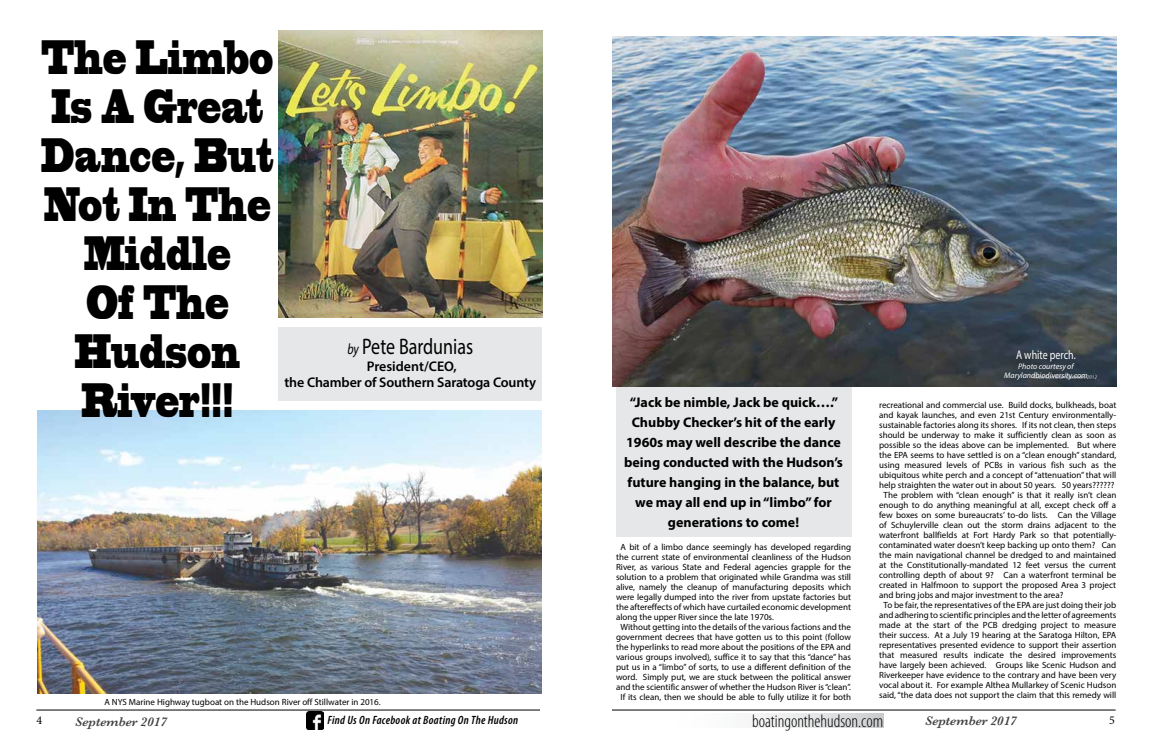
<style>
.page{position:relative;width:1152px;height:756px;background:#fff}
.page>*{position:absolute;margin:0;border:0;box-sizing:border-box;transform-origin:0 0}
.t1{font:45px/49px "Blackoak Std";color:#000;text-align:center;scale:.4 1}
.t2{font:22.5px "Myriad Pro";color:#000;scale:.8 1}
.t3{font:300 condensed 18px "Myriad Pro";color:#000}
.t4{font:700 14px/20px "Myriad Pro";color:#000;text-align:center}
.t5{font:600 14px/16.8px "Myriad Pro";letter-spacing:-.01em;color:#000;text-align:center}
.t6{font:italic 600 13px "Baskerville";color:#414042}
.t7{font:12.5px "Myriad Pro";color:#fff;scale:.8 1}
.t8{font:italic 600 condensed 12px "Myriad Pro";letter-spacing:.025em;color:#000}
.t9{font:12px "Minion Pro";color:#000}
.t10{font:9px "Myriad Pro";color:#000}
.t11{font:italic 8px/9.6px "Myriad Pro";color:#fff;text-align:center}
.s1{font-style:italic;font-size:15px}
</style>
<div class="page">
<hr style="left:36px;top:710px;width:504px;height:1px;background:#000">
<hr style="left:612px;top:710px;width:504px;height:1px;background:#000">
<img style="left:306px;top:712px;width:18px;height:17px">
<svg style="left:754px;top:713px;width:129px;height:15px"></svg>
<img style="left:279px;top:31px;width:263px;height:287px">
<img style="left:38px;top:410px;width:504px;height:283px">
<img style="left:612px;top:36px;width:504px;height:351px">
<div style="left:616px;top:387px;width:235px;height:150px;background:#e6e7e8"></div>
<div style="left:279px;top:327px;width:263px;height:74px;background:#e6e7e8"></div>
<h1 class="t1" style="left:41px;top:33px;width:583px">The Limbo<br>Is A Great<br>Dance, But<br>Not In The<br>Middle<br>Of The<br>Hudson<br>River!!!</h1>
<h2 class="t2" style="left:347px;top:332px;width:159px"><span class="s1">by</span> Pete Bardunias</h2>
<h3 class="t5" style="left:285px;top:357px;width:253px">President/CEO,<br>the Chamber of Southern Saratoga County</h3>
<p class="t10" style="left:105px;top:696px;width:278px">A NYS Marine Highway tugboat on the Hudson River off Stillwater in 2016.</p>
<h3 class="t4" style="left:624px;top:392px;width:220px">“Jack be nimble, Jack be quick….”<br>Chubby Checker’s hit of the early<br>1960s may well describe the dance being conducted with the Hudson’s future hanging in the balance, but we may all end up in “limbo” for generations to come!</h3>
<p class="t10" style="left:621px;top:542px;width:232px">A bit of a limbo dance seemingly has developed regarding</p>
<p class="t10" style="left:616px;top:552px;width:236px">the current state of environmental cleanliness of the Hudson</p>
<p class="t10" style="left:616px;top:562px;width:237px">River, as various State and Federal agencies grapple for the</p>
<p class="t10" style="left:616px;top:572px;width:237px">solution to a problem that originated while Grandma was still</p>
<p class="t10" style="left:616px;top:582px;width:237px">alive, namely the cleanup of manufacturing deposits which</p>
<p class="t10" style="left:616px;top:592px;width:237px">were legally dumped into the river from upstate factories but</p>
<p class="t10" style="left:616px;top:602px;width:236px">the aftereffects of which have curtailed economic development</p>
<p class="t10" style="left:616px;top:612px;width:159px">along the upper River since the late 1970s.</p>
<p class="t10" style="left:621px;top:622px;width:232px">Without getting into the details of the various factions and the</p>
<p class="t10" style="left:616px;top:632px;width:237px">government decrees that have gotten us to this point (follow</p>
<p class="t10" style="left:616px;top:642px;width:237px">the hyperlinks to read more about the positions of the EPA and</p>
<p class="t10" style="left:616px;top:652px;width:236px">various groups involved), suffice it to say that this “dance” has</p>
<p class="t10" style="left:616px;top:662px;width:236px">put us in a “limbo” of sorts, to use a different definition of the</p>
<p class="t10" style="left:616px;top:672px;width:237px">word. Simply put, we are stuck between the political answer</p>
<p class="t10" style="left:616px;top:682px;width:236px">and the scientific answer of whether the Hudson River is “clean”.</p>
<p class="t10" style="left:621px;top:692px;width:232px">If its clean, then we should be able to fully utilize it for both</p>
<h3 class="t7" style="left:1016px;top:347px;width:76px">A white perch.</h3>
<p class="t11" style="left:1004px;top:361px;width:85px">Photo courtesy of<br>Marylandbiodiversity.com</p>
<p class="t10" style="left:879px;top:400px;width:239px">recreational and commercial use. Build docks, bulkheads, boat</p>
<p class="t10" style="left:879px;top:410px;width:239px">and kayak launches, and even 21st Century environmentally-</p>
<p class="t10" style="left:879px;top:420px;width:239px">sustainable factories along its shores. If its not clean, then steps</p>
<p class="t10" style="left:879px;top:430px;width:239px">should be underway to make it sufficiently clean as soon as</p>
<p class="t10" style="left:879px;top:440px;width:239px">possible so the ideas above can be implemented. But where</p>
<p class="t10" style="left:879px;top:450px;width:239px">the EPA seems to have settled is on a “clean enough” standard,</p>
<p class="t10" style="left:879px;top:460px;width:239px">using measured levels of PCBs in various fish such as the</p>
<p class="t10" style="left:879px;top:470px;width:239px">ubiquitous white perch and a concept of “attenuation” that will</p>
<p class="t10" style="left:879px;top:480px;width:237px">help straighten the water out in about 50 years. 50 years??????</p>
<p class="t10" style="left:884px;top:490px;width:234px">The problem with “clean enough” is that it really isn’t clean</p>
<p class="t10" style="left:879px;top:500px;width:239px">enough to do anything meaningful at all, except check off a</p>
<p class="t10" style="left:879px;top:510px;width:239px">few boxes on some bureaucrats’ to-do lists. Can the Village</p>
<p class="t10" style="left:879px;top:520px;width:239px">of Schuylerville clean out the storm drains adjacent to the</p>
<p class="t10" style="left:879px;top:530px;width:239px">waterfront ballfields at Fort Hardy Park so that potentially-</p>
<p class="t10" style="left:879px;top:540px;width:239px">contaminated water doesn’t keep backing up onto them? Can</p>
<p class="t10" style="left:879px;top:550px;width:239px">the main navigational channel be dredged to and maintained</p>
<p class="t10" style="left:879px;top:560px;width:239px">at the Constitutionally-mandated 12 feet versus the current</p>
<p class="t10" style="left:879px;top:570px;width:239px">controlling depth of about 9? Can a waterfront terminal be</p>
<p class="t10" style="left:879px;top:580px;width:239px">created in Halfmoon to support the proposed Area 3 project</p>
<p class="t10" style="left:879px;top:590px;width:186px">and bring jobs and major investment to the area?</p>
<p class="t10" style="left:884px;top:600px;width:234px">To be fair, the representatives of the EPA are just doing their job</p>
<p class="t10" style="left:879px;top:610px;width:239px">and adhering to scientific principles and the letter of agreements</p>
<p class="t10" style="left:879px;top:620px;width:239px">made at the start of the PCB dredging project to measure</p>
<p class="t10" style="left:879px;top:630px;width:239px">their success. At a July 19 hearing at the Saratoga Hilton, EPA</p>
<p class="t10" style="left:879px;top:640px;width:239px">representatives presented evidence to support their assertion</p>
<p class="t10" style="left:879px;top:650px;width:239px">that measured results indicate the desired improvements</p>
<p class="t10" style="left:879px;top:660px;width:239px">have largely been achieved. Groups like Scenic Hudson and</p>
<p class="t10" style="left:879px;top:670px;width:239px">Riverkeeper have evidence to the contrary and have been very</p>
<p class="t10" style="left:879px;top:680px;width:239px">vocal about it. For example Althea Mullarkey of Scenic Hudson</p>
<p class="t10" style="left:879px;top:690px;width:239px">said, “the data does not support the claim that this remedy will</p>
<h3 class="t3" style="left:752px;top:710px;width:133px">boatingonthehudson.com</h3>
<h3 class="t8" style="left:328px;top:712px;width:192px">Find Us On Facebook at Boating On The Hudson</h3>
<h3 class="t9" style="left:36px;top:712px;width:7px">4</h3>
<h3 class="t6" style="left:75px;top:713px;width:93px">September 2017</h3>
<h3 class="t6" style="left:925px;top:712px;width:93px">September 2017</h3>
<h3 class="t9" style="left:1109px;top:712px;width:7px">5</h3>
</div>
